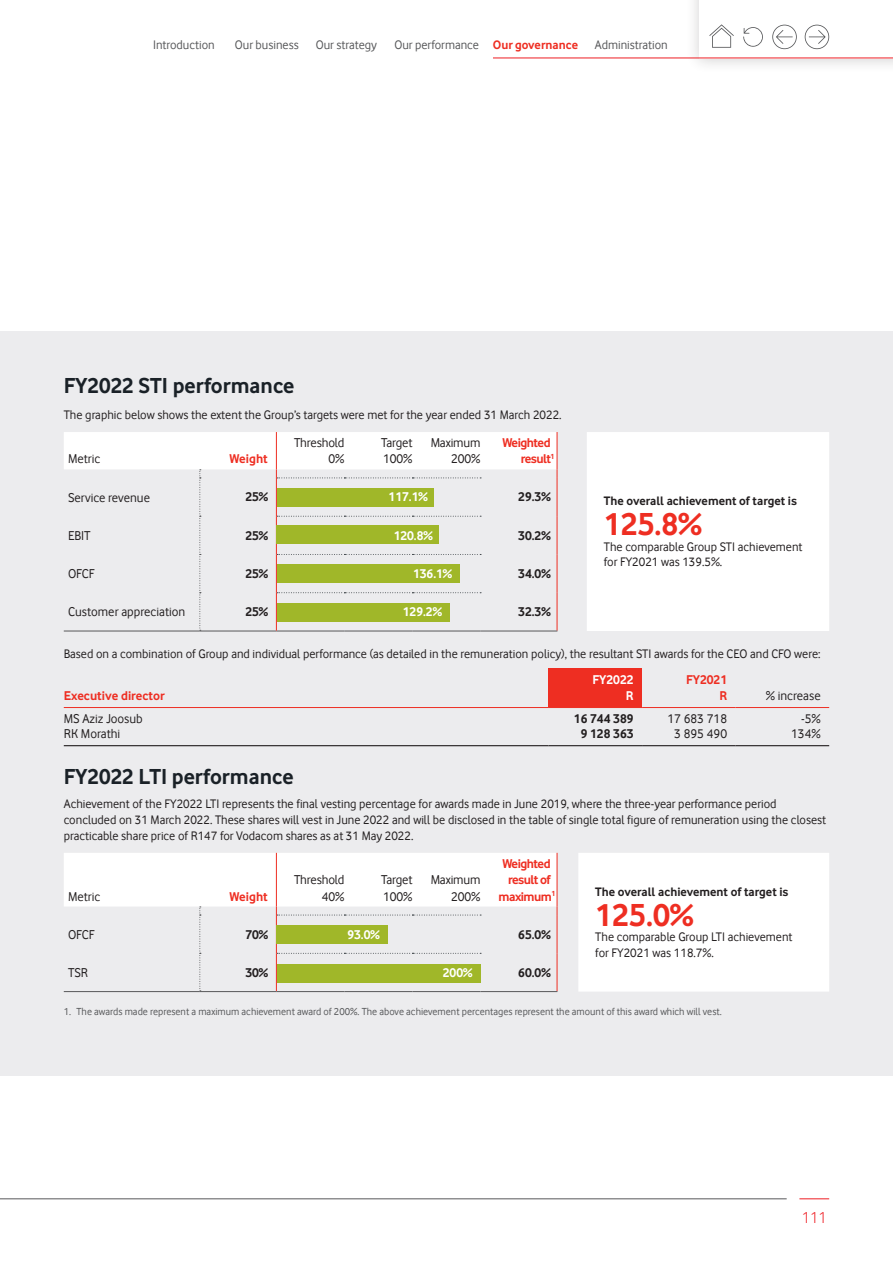
<style>
.page{position:relative;width:893px;height:1263px;background:#fff}
.page>*{position:absolute;margin:0;border:0;box-sizing:border-box;transform-origin:0 0}
.t1{font:700 33px "Vodafone Rg";color:#ee2e22}
.t2{font:700 22.5px "Vodafone Rg";color:#1a2127}
.t3{font:16.5px "Vodafone Lt";color:#ee1d23}
.t4{font:13.2px/16.5px "Vodafone Rg";color:#231f20;text-align:right}
.t5{font:700 13.2px "Vodafone Rg";color:#231f20}
.t6{font:700 13.2px/16.5px "Vodafone Rg";letter-spacing:-.04em;color:#ee2e22;text-align:right}
.t7{font:700 13.2px/16.5px "Vodafone Rg";color:#fff;text-align:right}
.t8{font:700 13.2px "Vodafone Rg";color:#ee2e22}
.t9{font:12.75px/15.8px "Vodafone Rg";color:#231f20}
.t10{font:12.75px "Vodafone Rg";color:#57585a}
.t11{font:700 12.75px "Vodafone Rg";color:#231f20}
.t12{font:10.5px "Vodafone Rg";color:#57585a}
.s1{font-weight:700;color:#ee2e22}
</style>
<div class="page">
<div style="left:684px;top:0;width:209px;height:74px;background:#231f20;opacity:.2"></div>
<div style="left:699px;top:0;width:194px;height:58px;background:#fff"></div>
<hr style="left:493px;top:58px;width:400px;height:1px;background:#ee1d23">
<hr style="left:799px;top:1198px;width:30px;height:1px;background:#ee1d23">
<hr style="left:0;top:1198px;width:787px;height:1px;background:#57585a">
<svg style="left:772px;top:25px;width:25px;height:24px"></svg>
<svg style="left:805px;top:25px;width:24px;height:24px"></svg>
<svg style="left:743px;top:27px;width:20px;height:20px"></svg>
<svg style="left:709px;top:24px;width:25px;height:24px"></svg>
<div style="left:0;top:332px;width:893px;height:744px;background:#ececee"></div>
<svg style="left:64px;top:432px;width:765px;height:199px;fill:#fff"></svg>
<hr style="left:557px;top:432px;width:1px;height:37px;background:#ee2e22">
<hr style="left:557px;top:478px;width:1px;height:38px;background:#ee2e22">
<hr style="left:557px;top:516px;width:1px;height:38px;background:#ee2e22">
<hr style="left:557px;top:554px;width:1px;height:39px;background:#ee2e22">
<hr style="left:557px;top:593px;width:1px;height:38px;background:#ee2e22">
<hr style="left:64px;top:631px;width:136px;height:1px;background:#57585a">
<hr style="left:200px;top:631px;width:76px;height:1px;background:#57585a">
<hr style="left:276px;top:631px;width:68px;height:1px;background:#57585a">
<hr style="left:344px;top:631px;width:68px;height:1px;background:#57585a">
<hr style="left:412px;top:631px;width:68px;height:1px;background:#57585a">
<hr style="left:480px;top:631px;width:77px;height:1px;background:#57585a">
<svg style="left:199px;top:469px;width:2px;height:162px"></svg>
<hr style="left:276px;top:432px;width:1px;height:37px;background:#ee2e22">
<svg style="left:276px;top:469px;width:205px;height:162px"></svg>
<hr style="left:276px;top:478px;width:1px;height:38px;background:#ee2e22">
<hr style="left:276px;top:516px;width:1px;height:38px;background:#ee2e22">
<hr style="left:276px;top:554px;width:1px;height:39px;background:#ee2e22">
<hr style="left:276px;top:593px;width:1px;height:38px;background:#ee2e22">
<div style="left:277px;top:526px;width:162px;height:18px;background:#a0b729"></div>
<div style="left:277px;top:488px;width:157px;height:18px;background:#a0b729"></div>
<div style="left:277px;top:564px;width:182px;height:18px;background:#a0b729"></div>
<div style="left:277px;top:603px;width:172px;height:18px;background:#a0b729"></div>
<div style="left:549px;top:668px;width:93px;height:39px;background:#ee2e22"></div>
<hr style="left:64px;top:745px;width:485px;height:1px;background:#231f20">
<hr style="left:549px;top:745px;width:93px;height:1px;background:#231f20">
<hr style="left:642px;top:745px;width:94px;height:1px;background:#231f20">
<hr style="left:736px;top:745px;width:93px;height:1px;background:#231f20">
<hr style="left:64px;top:707px;width:485px;height:1px;background:#ee2e22">
<hr style="left:549px;top:707px;width:93px;height:1px;background:#ee2e22">
<hr style="left:642px;top:707px;width:94px;height:1px;background:#ee2e22">
<hr style="left:736px;top:707px;width:93px;height:1px;background:#ee2e22">
<svg style="left:64px;top:853px;width:765px;height:138px;fill:#fff"></svg>
<hr style="left:557px;top:853px;width:1px;height:53px;background:#ee2e22">
<hr style="left:557px;top:915px;width:1px;height:38px;background:#ee2e22">
<hr style="left:557px;top:953px;width:1px;height:38px;background:#ee2e22">
<svg style="left:199px;top:906px;width:2px;height:85px"></svg>
<hr style="left:276px;top:853px;width:1px;height:53px;background:#ee2e22">
<svg style="left:276px;top:906px;width:205px;height:85px"></svg>
<hr style="left:276px;top:915px;width:1px;height:38px;background:#ee2e22">
<hr style="left:276px;top:953px;width:1px;height:38px;background:#ee2e22">
<hr style="left:64px;top:991px;width:136px;height:1px;background:#57585a">
<hr style="left:200px;top:991px;width:76px;height:1px;background:#57585a">
<hr style="left:276px;top:991px;width:68px;height:1px;background:#57585a">
<hr style="left:344px;top:991px;width:68px;height:1px;background:#57585a">
<hr style="left:412px;top:991px;width:68px;height:1px;background:#57585a">
<hr style="left:480px;top:991px;width:77px;height:1px;background:#57585a">
<div style="left:277px;top:926px;width:111px;height:18px;background:#a0b729"></div>
<div style="left:277px;top:964px;width:203px;height:18px;background:#a0b729"></div>
<p class="t10" style="left:153px;top:38px;width:63px">Introduction</p>
<p class="t10" style="left:235px;top:38px;width:65px">Our business</p>
<p class="t10" style="left:316px;top:38px;width:63px">Our strategy</p>
<p class="t10" style="left:394px;top:38px;width:185px">Our performance <span class="s1">Our governance</span></p>
<p class="t10" style="left:595px;top:38px;width:74px">Administration</p>
<h2 class="t2" style="left:64px;top:372px;width:232px">FY2022 STI performance</h2>
<p class="t9" style="left:64px;top:407px;width:499px">The graphic below shows the extent the Group’s targets were met for the year ended 31 March 2022.</p>
<p class="t4" style="left:68px;top:451px;width:34px">Metric</p>
<p class="t6" style="left:230px;top:451px;width:40px">Weight</p>
<p class="t4" style="left:294px;top:434px;width:52px">Threshold<br>0%</p>
<p class="t4" style="left:381px;top:434px;width:33px;text-align:left">Target<br>100%</p>
<p class="t4" style="left:431px;top:434px;width:51px">Maximum<br>200%</p>
<p class="t6" style="left:502px;top:434px;width:54px">Weighted result<sup>1</sup></p>
<p class="t7" style="left:389px;top:488px;width:41px">117.1%</p>
<p class="t7" style="left:394px;top:527px;width:41px">120.8%</p>
<p class="t7" style="left:413px;top:565px;width:41px">136.1%</p>
<p class="t7" style="left:403px;top:604px;width:41px">129.2%</p>
<p class="t9" style="left:64px;top:645px;width:758px">Based on a combination of Group and individual performance (as detailed in the remuneration policy), the resultant STI awards for the CEO and CFO were:</p>
<p class="t8" style="left:64px;top:688px;width:103px">Executive director</p>
<p class="t4" style="left:68px;top:489px;width:83px">Service revenue</p>
<p class="t5" style="left:245px;top:489px;width:24px">25%</p>
<p class="t5" style="left:518px;top:489px;width:34px">29.3%</p>
<p class="t4" style="left:68px;top:527px;width:24px">EBIT</p>
<p class="t5" style="left:245px;top:528px;width:24px">25%</p>
<p class="t5" style="left:518px;top:528px;width:34px">30.2%</p>
<p class="t4" style="left:68px;top:565px;width:28px">OFCF</p>
<p class="t5" style="left:245px;top:566px;width:24px">25%</p>
<p class="t5" style="left:518px;top:566px;width:34px">34.0%</p>
<p class="t4" style="left:68px;top:604px;width:119px">Customer appreciation</p>
<p class="t5" style="left:245px;top:604px;width:24px">25%</p>
<p class="t5" style="left:518px;top:604px;width:34px">32.3%</p>
<p class="t11" style="left:604px;top:494px;width:195px">The overall achievement of target is</p>
<h1 class="t1" style="left:604px;top:505px;width:99px">125.8%</h1>
<p class="t9" style="left:604px;top:539px;width:200px;line-height:15.3px">The comparable Group STI achievement for FY2021 was 139.5%.</p>
<p class="t7" style="left:592px;top:671px;width:43px">FY2022<br>R</p>
<p class="t6" style="left:686px;top:671px;width:43px">FY2021<br>R</p>
<p class="t4" style="left:766px;top:687px;width:56px">% increase</p>
<p class="t4" style="left:64px;top:710px;width:80px">MS Aziz Joosub</p>
<p class="t5" style="left:574px;top:711px;width:61px">16 744 389</p>
<p class="t4" style="left:667px;top:710px;width:61px">17 683 718</p>
<p class="t4" style="left:801px;top:710px;width:21px">-5%</p>
<p class="t4" style="left:64px;top:725px;width:58px">RK Morathi</p>
<p class="t5" style="left:581px;top:726px;width:54px">9 128 363</p>
<p class="t4" style="left:674px;top:725px;width:54px">3 895 490</p>
<p class="t4" style="left:791px;top:725px;width:31px">134%</p>
<h2 class="t2" style="left:64px;top:763px;width:231px">FY2022 LTI performance</h2>
<p class="t9" style="left:64px;top:796px;width:764px">Achievement of the FY2022 LTI represents the final vesting percentage for awards made in June 2019, where the three-year performance period concluded on 31 March 2022. These shares will vest in June 2022 and will be disclosed in the table of single total figure of remuneration using the closest practicable share price of R147 for Vodacom shares as at 31 May 2022.</p>
<p class="t6" style="left:499px;top:855px;width:58px;text-align:center">Weighted result of maximum<sup>1</sup></p>
<p class="t4" style="left:294px;top:871px;width:52px">Threshold<br>40%</p>
<p class="t4" style="left:381px;top:871px;width:33px;text-align:left">Target<br>100%</p>
<p class="t4" style="left:431px;top:871px;width:51px">Maximum<br>200%</p>
<p class="t11" style="left:595px;top:884px;width:195px">The overall achievement of target is</p>
<h1 class="t1" style="left:595px;top:896px;width:99px">125.0%</h1>
<p class="t9" style="left:595px;top:929px;width:199px">The comparable Group LTI achievement for FY2021 was 118.7%.</p>
<p class="t4" style="left:68px;top:888px;width:34px">Metric</p>
<p class="t6" style="left:230px;top:888px;width:40px">Weight</p>
<p class="t4" style="left:68px;top:926px;width:28px">OFCF</p>
<p class="t5" style="left:245px;top:926px;width:24px">70%</p>
<p class="t5" style="left:518px;top:926px;width:34px">65.0%</p>
<p class="t4" style="left:68px;top:964px;width:22px">TSR</p>
<p class="t5" style="left:245px;top:965px;width:24px">30%</p>
<p class="t5" style="left:518px;top:965px;width:34px">60.0%</p>
<p class="t7" style="left:347px;top:927px;width:34px">93.0%</p>
<p class="t7" style="left:443px;top:964px;width:31px">200%</p>
<p class="t12" style="left:64px;top:1005px;width:659px">1. The awards made represent a maximum achievement award of 200%. The above achievement percentages represent the amount of this award which will vest.</p>
<p class="t3" style="left:802px;top:1208px;width:26px">111</p>
</div>
